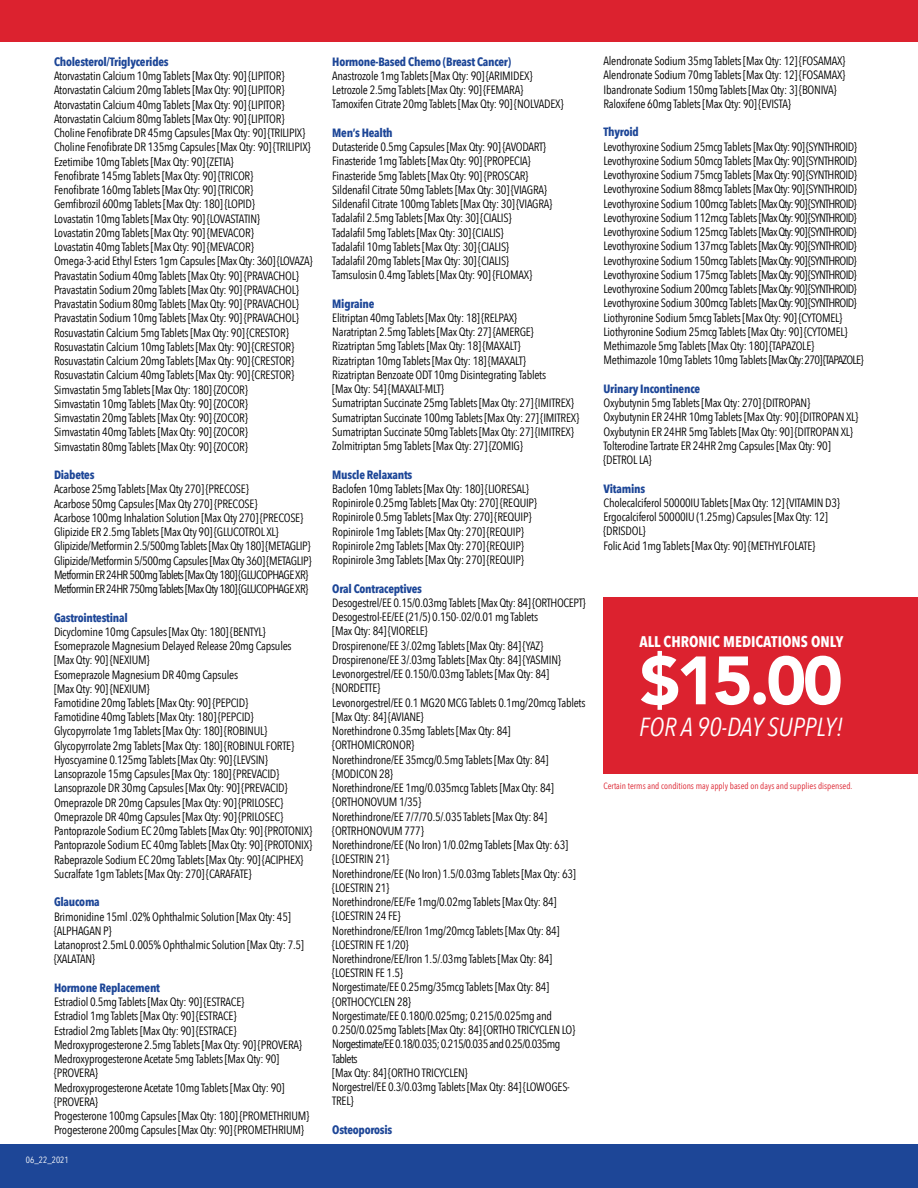
<style>
.page{position:relative;width:918px;height:1188px;background:#fff}
.page>*{position:absolute;margin:0;border:0;box-sizing:border-box;transform-origin:0 0}
.t1{font:900 67.5px "Avenir";color:#fff}
.t2{font:italic 26.1px "Avenir Next Condensed";color:#fff}
.t3{font:700 15.45px "Avenir Next Condensed";color:#fff}
.t4{font:12px/14.2px "Avenir Next Condensed";letter-spacing:-.02em;color:#000}
.t5{font:700 12px "Avenir Next Condensed";letter-spacing:-.02em;color:#1d4697}
.t6{font:9px "Avenir Next Condensed";color:#dc222f}
.t7{font:9px "Avenir Next Condensed";color:#fff}
</style>
<div class="page">
<div style="left:0;top:0;width:918px;height:42px;background:#dc222f"></div>
<div style="left:0;top:1145px;width:918px;height:43px;background:#1d4697"></div>
<div style="left:604px;top:598px;width:314px;height:176px;background:#dc222f"></div>
<p class="t5" style="left:54px;top:54px;width:116px">Cholesterol/Triglycerides</p>
<p class="t4" style="left:54px;top:68px;width:260px">Atorvastatin Calcium 10mg Tablets [Max Qty: 90] {LIPITOR} Atorvastatin Calcium 20mg Tablets [Max Qty: 90] {LIPITOR} Atorvastatin Calcium 40mg Tablets [Max Qty: 90] {LIPITOR} Atorvastatin Calcium 80mg Tablets [Max Qty: 90] {LIPITOR} Choline Fenofibrate DR 45mg Capsules [Max Qty: 90] {TRILIPIX} Choline Fenofibrate DR 135mg Capsules [Max Qty: 90] {TRILIPIX} Ezetimibe 10mg Tablets [Max Qty: 90] {ZETIA}<br>Fenofibrate 145mg Tablets [Max Qty: 90] {TRICOR}<br>Fenofibrate 160mg Tablets [Max Qty: 90] {TRICOR}<br>Gemfibrozil 600mg Tablets [Max Qty: 180] {LOPID}<br>Lovastatin 10mg Tablets [Max Qty: 90] {LOVASTATIN}<br>Lovastatin 20mg Tablets [Max Qty: 90] {MEVACOR}<br>Lovastatin 40mg Tablets [Max Qty: 90] {MEVACOR} Omega-3-acid Ethyl Esters 1gm Capsules [Max Qty: 360] {LOVAZA} Pravastatin Sodium 40mg Tablets [Max Qty: 90] {PRAVACHOL} Pravastatin Sodium 20mg Tablets [Max Qty: 90] {PRAVACHOL} Pravastatin Sodium 80mg Tablets [Max Qty: 90] {PRAVACHOL} Pravastatin Sodium 10mg Tablets [Max Qty: 90] {PRAVACHOL} Rosuvastatin Calcium 5mg Tablets [Max Qty: 90] {CRESTOR} Rosuvastatin Calcium 10mg Tablets [Max Qty: 90] {CRESTOR} Rosuvastatin Calcium 20mg Tablets [Max Qty: 90] {CRESTOR} Rosuvastatin Calcium 40mg Tablets [Max Qty: 90] {CRESTOR} Simvastatin 5mg Tablets [Max Qty: 180] {ZOCOR}<br>Simvastatin 10mg Tablets [Max Qty: 90] {ZOCOR}<br>Simvastatin 20mg Tablets [Max Qty: 90] {ZOCOR}<br>Simvastatin 40mg Tablets [Max Qty: 90] {ZOCOR}<br>Simvastatin 80mg Tablets [Max Qty: 90] {ZOCOR}</p>
<p class="t5" style="left:54px;top:468px;width:42px">Diabetes</p>
<p class="t4" style="left:54px;top:481px;width:259px">Acarbose 25mg Tablets [Max Qty 270] {PRECOSE}<br>Acarbose 50mg Capsules [Max Qty 270] {PRECOSE}<br>Acarbose 100mg Inhalation Solution [Max Qty 270] {PRECOSE} Glipizide ER 2.5mg Tablets [Max Qty 90] {GLUCOTROL XL} Glipizide/Metformin 2.5/500mg Tablets [Max Qty 180] {METAGLIP} Glipizide/Metformin 5/500mg Capsules [Max Qty 360] {METAGLIP} Metformin ER 24HR 500mg Tablets [Max Qty 180] {GLUCOPHAGE XR} Metformin ER 24HR 750mg Tablets [Max Qty 180] {GLUCOPHAGE XR}</p>
<p class="t5" style="left:54px;top:610px;width:75px">Gastrointestinal</p>
<p class="t4" style="left:54px;top:624px;width:260px">Dicyclomine 10mg Capsules [Max Qty: 180] {BENTYL} Esomeprazole Magnesium Delayed Release 20mg Capsules [Max Qty: 90] {NEXIUM}<br>Esomeprazole Magnesium DR 40mg Capsules<br>[Max Qty: 90] {NEXIUM}<br>Famotidine 20mg Tablets [Max Qty: 90] {PEPCID}<br>Famotidine 40mg Tablets [Max Qty: 180] {PEPCID} Glycopyrrolate 1mg Tablets [Max Qty: 180] {ROBINUL} Glycopyrrolate 2mg Tablets [Max Qty: 180] {ROBINUL FORTE} Hyoscyamine 0.125mg Tablets [Max Qty: 90] {LEVSIN} Lansoprazole 15mg Capsules [Max Qty: 180] {PREVACID} Lansoprazole DR 30mg Capsules [Max Qty: 90] {PREVACID} Omeprazole DR 20mg Capsules [Max Qty: 90] {PRILOSEC} Omeprazole DR 40mg Capsules [Max Qty: 90] {PRILOSEC} Pantoprazole Sodium EC 20mg Tablets [Max Qty: 90] {PROTONIX} Pantoprazole Sodium EC 40mg Tablets [Max Qty: 90] {PROTONIX} Rabeprazole Sodium EC 20mg Tablets [Max Qty: 90] {ACIPHEX} Sucralfate 1gm Tablets [Max Qty: 270] {CARAFATE}</p>
<p class="t5" style="left:54px;top:895px;width:47px">Glaucoma</p>
<p class="t4" style="left:54px;top:909px;width:251px">Brimonidine 15ml .02% Ophthalmic Solution [Max Qty: 45] {ALPHAGAN P}<br>Latanoprost 2.5mL 0.005% Ophthalmic Solution [Max Qty: 7.5] {XALATAN}</p>
<p class="t5" style="left:54px;top:980px;width:108px">Hormone Replacement</p>
<p class="t4" style="left:54px;top:994px;width:257px">Estradiol 0.5mg Tablets [Max Qty: 90] {ESTRACE}<br>Estradiol 1mg Tablets [Max Qty: 90] {ESTRACE}<br>Estradiol 2mg Tablets [Max Qty: 90] {ESTRACE} Medroxyprogesterone 2.5mg Tablets [Max Qty: 90] {PROVERA} Medroxyprogesterone Acetate 5mg Tablets [Max Qty: 90] {PROVERA}<br>Medroxyprogesterone Acetate 10mg Tablets [Max Qty: 90] {PROVERA}<br>Progesterone 100mg Capsules [Max Qty: 180] {PROMETHRIUM} Progesterone 200mg Capsules [Max Qty: 90] {PROMETHRIUM}</p>
<p class="t7" style="left:26px;top:1152px;width:44px">06_22_2021</p>
<p class="t5" style="left:332px;top:54px;width:180px">Hormone-Based Chemo (Breast Cancer)</p>
<p class="t4" style="left:332px;top:68px;width:233px">Anastrozole 1mg Tablets [Max Qty: 90] {ARIMIDEX}<br>Letrozole 2.5mg Tablets [Max Qty: 90] {FEMARA}<br>Tamoxifen Citrate 20mg Tablets [Max Qty: 90] {NOLVADEX}</p>
<p class="t5" style="left:332px;top:125px;width:62px">Men’s Health</p>
<p class="t4" style="left:332px;top:139px;width:221px">Dutasteride 0.5mg Capsules [Max Qty: 90] {AVODART} Finasteride 1mg Tablets [Max Qty: 90] {PROPECIA} Finasteride 5mg Tablets [Max Qty: 90] {PROSCAR} Sildenafil Citrate 50mg Tablets [Max Qty: 30] {VIAGRA} Sildenafil Citrate 100mg Tablets [Max Qty: 30] {VIAGRA} Tadalafil 2.5mg Tablets [Max Qty: 30] {CIALIS}<br>Tadalafil 5mg Tablets [Max Qty: 30] {CIALIS}<br>Tadalafil 10mg Tablets [Max Qty: 30] {CIALIS}<br>Tadalafil 20mg Tablets [Max Qty: 30] {CIALIS} Tamsulosin 0.4mg Tablets [Max Qty: 90] {FLOMAX}</p>
<p class="t5" style="left:332px;top:296px;width:44px">Migraine</p>
<p class="t4" style="left:332px;top:310px;width:248px">Elitriptan 40mg Tablets [Max Qty: 18] {RELPAX}<br>Naratriptan 2.5mg Tablets [Max Qty: 27] {AMERGE} Rizatriptan 5mg Tablets [Max Qty: 18] {MAXALT}<br>Rizatriptan 10mg Tablets [Max Qty: 18] {MAXALT}<br>Rizatriptan Benzoate ODT 10mg Disintegrating Tablets<br>[Max Qty: 54] {MAXALT-MLT}<br>Sumatriptan Succinate 25mg Tablets [Max Qty: 27] {IMITREX} Sumatriptan Succinate 100mg Tablets [Max Qty: 27] {IMITREX} Sumatriptan Succinate 50mg Tablets [Max Qty: 27] {IMITREX} Zolmitriptan 5mg Tablets [Max Qty: 27] {ZOMIG}</p>
<p class="t5" style="left:332px;top:467px;width:82px">Muscle Relaxants</p>
<p class="t4" style="left:332px;top:481px;width:206px">Baclofen 10mg Tablets [Max Qty: 180] {LIORESAL} Ropinirole 0.25mg Tablets [Max Qty: 270] {REQUIP} Ropinirole 0.5mg Tablets [Max Qty: 270] {REQUIP} Ropinirole 1mg Tablets [Max Qty: 270] {REQUIP} Ropinirole 2mg Tablets [Max Qty: 270] {REQUIP} Ropinirole 3mg Tablets [Max Qty: 270] {REQUIP}</p>
<p class="t5" style="left:332px;top:581px;width:91px">Oral Contraceptives</p>
<p class="t4" style="left:332px;top:595px;width:255px">Desogestrel/EE 0.15/0.03mg Tablets [Max Qty: 84] {ORTHOCEPT} Desogestrol-EE/EE (21/5) 0.150-.02/0.01 mg Tablets<br>[Max Qty: 84] {VIORELE}<br>Drospirenone/EE 3/.02mg Tablets [Max Qty: 84] {YAZ} Drospirenone/EE 3/.03mg Tablets [Max Qty: 84] {YASMIN} Levonorgestrel/EE 0.150/0.03mg Tablets [Max Qty: 84] {NORDETTE}<br>Levonorgestrel/EE 0.1 MG20 MCG Tablets 0.1mg/20mcg Tablets [Max Qty: 84] {AVIANE}<br>Norethindrone 0.35mg Tablets [Max Qty: 84] {ORTHOMICRONOR}<br>Norethindrone/EE 35mcg/0.5mg Tablets [Max Qty: 84] {MODICON 28}<br>Norethindrone/EE 1mg/0.035mcg Tablets [Max Qty: 84] {ORTHONOVUM 1/35}<br>Norethindrone/EE 7/7/70.5/.035 Tablets [Max Qty: 84] {ORTRHONOVUM 777}<br>Norethindrone/EE (No Iron) 1/0.02mg Tablets [Max Qty: 63] {LOESTRIN 21}<br>Norethindrone/EE (No Iron) 1.5/0.03mg Tablets [Max Qty: 63] {LOESTRIN 21}<br>Norethindrone/EE/Fe 1mg/0.02mg Tablets [Max Qty: 84] {LOESTRIN 24 FE}<br>Norethindrone/EE/Iron 1mg/20mcg Tablets [Max Qty: 84] {LOESTRIN FE 1/20}<br>Norethindrone/EE/Iron 1.5/.03mg Tablets [Max Qty: 84] {LOESTRIN FE 1.5}<br>Norgestimate/EE 0.25mg/35mcg Tablets [Max Qty: 84] {ORTHOCYCLEN 28}<br>Norgestimate/EE 0.180/0.025mg; 0.215/0.025mg and 0.250/0.025mg Tablets [Max Qty: 84] {ORTHO TRICYCLEN LO} Norgestimate/EE 0.18/0.035; 0.215/0.035 and 0.25/0.035mg Tablets<br>[Max Qty: 84] {ORTHO TRICYCLEN}<br>Norgestrel/EE 0.3/0.03mg Tablets [Max Qty: 84] {LOWOGES-TREL}</p>
<p class="t5" style="left:332px;top:1122px;width:62px">Osteoporosis</p>
<p class="t4" style="left:604px;top:53px;width:243px">Alendronate Sodium 35mg Tablets [Max Qty: 12] {FOSAMAX} Alendronate Sodium 70mg Tablets [Max Qty: 12] {FOSAMAX} Ibandronate Sodium 150mg Tablets [Max Qty: 3] {BONIVA} Raloxifene 60mg Tablets [Max Qty: 90] {EVISTA}</p>
<p class="t5" style="left:604px;top:125px;width:37px">Thyroid</p>
<p class="t4" style="left:604px;top:139px;width:261px">Levothyroxine Sodium 25mcg Tablets [Max Qty: 90] {SYNTHROID} Levothyroxine Sodium 50mcg Tablets [Max Qty: 90] {SYNTHROID} Levothyroxine Sodium 75mcg Tablets [Max Qty: 90] {SYNTHROID} Levothyroxine Sodium 88mcg Tablets [Max Qty: 90] {SYNTHROID} Levothyroxine Sodium 100mcg Tablets [Max Qty: 90] {SYNTHROID} Levothyroxine Sodium 112mcg Tablets [Max Qty: 90] {SYNTHROID} Levothyroxine Sodium 125mcg Tablets [Max Qty: 90] {SYNTHROID} Levothyroxine Sodium 137mcg Tablets [Max Qty: 90] {SYNTHROID} Levothyroxine Sodium 150mcg Tablets [Max Qty: 90] {SYNTHROID} Levothyroxine Sodium 175mcg Tablets [Max Qty: 90] {SYNTHROID} Levothyroxine Sodium 200mcg Tablets [Max Qty: 90] {SYNTHROID} Levothyroxine Sodium 300mcg Tablets [Max Qty: 90] {SYNTHROID} Liothyronine Sodium 5mcg Tablets [Max Qty: 90] {CYTOMEL} Liothyronine Sodium 25mcg Tablets [Max Qty: 90] {CYTOMEL} Methimazole 5mg Tablets [Max Qty: 180] {TAPAZOLE} Methimazole 10mg Tablets 10mg Tablets [Max Qty: 270] {TAPAZOLE}</p>
<p class="t5" style="left:604px;top:381px;width:98px">Urinary Incontinence</p>
<p class="t4" style="left:604px;top:395px;width:256px">Oxybutynin 5mg Tablets [Max Qty: 270] {DITROPAN} Oxybutynin ER 24HR 10mg Tablets [Max Qty: 90] {DITROPAN XL} Oxybutynin ER 24HR 5mg Tablets [Max Qty: 90] {DITROPAN XL} Tolterodine Tartrate ER 24HR 2mg Capsules [Max Qty: 90] {DETROL LA}</p>
<p class="t5" style="left:604px;top:481px;width:43px">Vitamins</p>
<p class="t4" style="left:604px;top:495px;width:238px">Cholecalciferol 50000IU Tablets [Max Qty: 12] {VITAMIN D3} Ergocalciferol 50000IU (1.25mg) Capsules [Max Qty: 12] {DRISDOL}<br>Folic Acid 1mg Tablets [Max Qty: 90] {METHYLFOLATE}</p>
<p class="t3" style="left:639px;top:633px;width:205px">ALL CHRONIC MEDICATIONS ONLY</p>
<h1 class="t1" style="left:640px;top:623px;width:205px">$15.00</h1>
<h2 class="t2" style="left:639px;top:711px;width:206px">FOR A 90-DAY SUPPLY!</h2>
<p class="t6" style="left:604px;top:778px;width:251px">Certain terms and conditions may apply based on days and supplies dispensed.</p>
</div>
